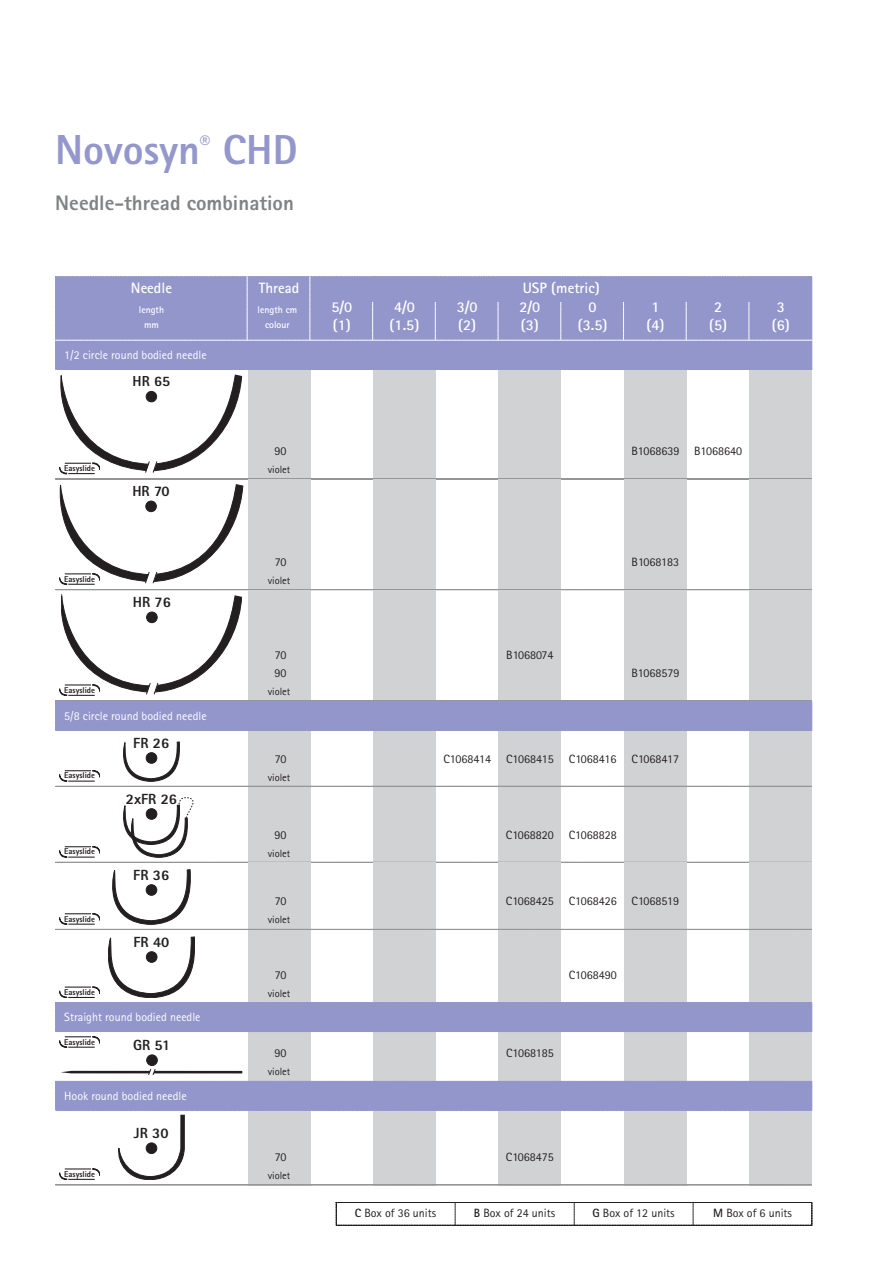
<style>
.page{position:relative;width:893px;height:1263px;background:#fff}
.page>*{position:absolute;margin:0;border:0;box-sizing:border-box;transform-origin:0 0}
.t1{font:800 42px "Rotis Sans Serif Pro";color:#9497cb}
.t2{font:800 21px "Rotis Sans Serif Pro";color:#808285}
.t3{font:700 15px/18px "Rotis Sans Serif Pro";color:#fff;text-align:center}
.t4{font:800 14.7px "Rotis Sans Serif";color:#231f20}
.t5{font:800 14.4px "Rotis Sans Serif";color:#231f20}
.t6{font:12px "Rotis Sans Serif Pro";color:#231f20}
.t7{font:12px "Rotis Sans Serif Pro";color:#fff}
.t8{font:10.5px "Rotis Sans Serif Pro";color:#231f20}
.t9{font:700 9.75px/15px "Rotis Sans Serif Pro";color:#fff;text-align:center}
.t10{font:800 8.4px "Rotis Sans Serif";color:#231f20}
.s1{font-weight:700}
</style>
<div class="page">
<div style="left:336px;top:1202px;width:476px;height:23px;border:1px dashed #231f20"></div>
<svg style="left:455px;top:1202px;width:1px;height:23px"></svg>
<svg style="left:574px;top:1202px;width:1px;height:23px"></svg>
<svg style="left:693px;top:1202px;width:1px;height:23px"></svg>
<div style="left:56px;top:341px;width:755px;height:28px;background:#9396ca"></div>
<div style="left:55px;top:340px;width:757px;height:30px;border:1px dashed #9497cb"></div>
<div style="left:55px;top:276px;width:757px;height:65px;background:#9396ca"></div>
<svg style="left:56px;top:374px;width:756px;height:327px"></svg>
<div style="left:248px;top:701px;width:62px;height:86px;background:#d1d2d4"></div>
<div style="left:373px;top:701px;width:63px;height:86px;background:#d1d2d4"></div>
<div style="left:499px;top:701px;width:62px;height:86px;background:#d1d2d4"></div>
<div style="left:624px;top:701px;width:63px;height:86px;background:#d1d2d4"></div>
<div style="left:749px;top:701px;width:63px;height:86px;background:#d1d2d4"></div>
<div style="left:56px;top:702px;width:755px;height:28px;background:#9396ca"></div>
<div style="left:55px;top:701px;width:757px;height:30px;border:1px dashed #9497cb"></div>
<svg style="left:56px;top:742px;width:756px;height:45px"></svg>
<div style="left:248px;top:787px;width:62px;height:76px;background:#d1d2d4"></div>
<div style="left:373px;top:787px;width:63px;height:76px;background:#d1d2d4"></div>
<div style="left:499px;top:787px;width:62px;height:76px;background:#d1d2d4"></div>
<div style="left:624px;top:787px;width:63px;height:76px;background:#d1d2d4"></div>
<div style="left:749px;top:787px;width:63px;height:76px;background:#d1d2d4"></div>
<svg style="left:56px;top:797px;width:756px;height:66px"></svg>
<div style="left:248px;top:863px;width:62px;height:67px;background:#d1d2d4"></div>
<div style="left:373px;top:863px;width:63px;height:67px;background:#d1d2d4"></div>
<div style="left:499px;top:863px;width:62px;height:67px;background:#d1d2d4"></div>
<div style="left:624px;top:863px;width:63px;height:67px;background:#d1d2d4"></div>
<div style="left:749px;top:863px;width:63px;height:67px;background:#d1d2d4"></div>
<svg style="left:56px;top:869px;width:756px;height:61px"></svg>
<div style="left:248px;top:930px;width:62px;height:72px;background:#d1d2d4"></div>
<div style="left:373px;top:930px;width:63px;height:72px;background:#d1d2d4"></div>
<div style="left:499px;top:930px;width:62px;height:72px;background:#d1d2d4"></div>
<div style="left:624px;top:930px;width:63px;height:72px;background:#d1d2d4"></div>
<div style="left:749px;top:930px;width:63px;height:72px;background:#d1d2d4"></div>
<svg style="left:108px;top:937px;width:87px;height:61px"></svg>
<svg style="left:60px;top:986px;width:40px;height:12px"></svg>
<div style="left:248px;top:1002px;width:62px;height:79px;background:#d1d2d4"></div>
<div style="left:373px;top:1002px;width:63px;height:79px;background:#d1d2d4"></div>
<div style="left:499px;top:1002px;width:62px;height:79px;background:#d1d2d4"></div>
<div style="left:624px;top:1002px;width:63px;height:79px;background:#d1d2d4"></div>
<div style="left:749px;top:1002px;width:63px;height:79px;background:#d1d2d4"></div>
<div style="left:147px;top:1055px;width:10px;height:10px;background:#231f20;border-radius:50%"></div>
<div style="left:147px;top:1055px;width:10px;height:10px;border:1px solid #231f20;border-radius:50%"></div>
<svg style="left:61px;top:1069px;width:181px;height:6px"></svg>
<div style="left:56px;top:1003px;width:755px;height:28px;background:#9396ca"></div>
<div style="left:55px;top:1002px;width:757px;height:30px;border:1px dashed #9497cb"></div>
<svg style="left:60px;top:1036px;width:40px;height:12px"></svg>
<div style="left:248px;top:1081px;width:62px;height:104px;background:#d1d2d4"></div>
<div style="left:373px;top:1081px;width:63px;height:104px;background:#d1d2d4"></div>
<div style="left:499px;top:1081px;width:62px;height:104px;background:#d1d2d4"></div>
<div style="left:624px;top:1081px;width:63px;height:104px;background:#d1d2d4"></div>
<div style="left:749px;top:1081px;width:63px;height:104px;background:#d1d2d4"></div>
<div style="left:56px;top:1082px;width:755px;height:27px;background:#9396ca"></div>
<div style="left:55px;top:1081px;width:757px;height:30px;border:1px dashed #9497cb"></div>
<svg style="left:56px;top:1115px;width:756px;height:70px"></svg>
<h1 class="t1" style="left:55px;top:135px;width:244px">Novosyn<sup>®</sup> CHD</h1>
<h2 class="t2" style="left:55px;top:196px;width:240px">Needle-thread combination</h2>
<p class="t3" style="left:131px;top:281px;width:43px">Needle</p>
<p class="t3" style="left:259px;top:281px;width:42px">Thread</p>
<p class="t3" style="left:523px;top:281px;width:79px">USP (metric)</p>
<p class="t9" style="left:139px;top:304px;width:27px">length mm</p>
<p class="t9" style="left:258px;top:304px;width:41px">length cm colour</p>
<p class="t3" style="left:331px;top:300px;width:22px;text-align:left">5/0 (1)</p>
<p class="t3" style="left:390px;top:300px;width:31px;text-align:left">4/0 (1.5)</p>
<p class="t3" style="left:457px;top:300px;width:22px;text-align:left">3/0 (2)</p>
<p class="t3" style="left:519px;top:300px;width:22px;text-align:left">2/0 (3)</p>
<p class="t3" style="left:578px;top:300px;width:31px">0 (3.5)</p>
<p class="t3" style="left:646px;top:300px;width:20px">1 (4)</p>
<p class="t3" style="left:709px;top:300px;width:20px">2 (5)</p>
<p class="t7" style="left:64px;top:351px;width:144px">1/2 circle round bodied needle</p>
<p class="t5" style="left:133px;top:376px;width:39px">HR 65</p>
<p class="t10" style="left:64px;top:465px;width:32px">Easyslide</p>
<p class="t10" style="left:64px;top:576px;width:32px">Easyslide</p>
<p class="t10" style="left:64px;top:687px;width:32px">Easyslide</p>
<p class="t4" style="left:132px;top:486px;width:39px">HR 70</p>
<p class="t4" style="left:133px;top:597px;width:40px">HR 76</p>
<p class="t7" style="left:64px;top:712px;width:144px">5/8 circle round bodied needle</p>
<p class="t10" style="left:64px;top:773px;width:32px">Easyslide</p>
<p class="t10" style="left:64px;top:849px;width:32px">Easyslide</p>
<p class="t10" style="left:64px;top:916px;width:32px">Easyslide</p>
<p class="t10" style="left:64px;top:989px;width:32px">Easyslide</p>
<p class="t4" style="left:133px;top:737px;width:37px">FR 26</p>
<p class="t4" style="left:126px;top:793px;width:53px">2xFR 26</p>
<p class="t4" style="left:133px;top:869px;width:37px">FR 36</p>
<p class="t4" style="left:133px;top:936px;width:37px">FR 40</p>
<p class="t7" style="left:64px;top:1013px;width:138px">Straight round bodied needle</p>
<p class="t10" style="left:64px;top:1039px;width:32px">Easyslide</p>
<p class="t4" style="left:133px;top:1040px;width:39px">GR 51</p>
<p class="t7" style="left:64px;top:1091px;width:124px">Hook round bodied needle</p>
<p class="t10" style="left:64px;top:1171px;width:32px">Easyslide</p>
<p class="t4" style="left:134px;top:1128px;width:36px">JR 30</p>
<p class="t6" style="left:275px;top:447px;width:13px">90</p>
<p class="t6" style="left:631px;top:447px;width:112px">B1068639 B1068640</p>
<p class="t8" style="left:268px;top:466px;width:24px">violet</p>
<p class="t6" style="left:275px;top:557px;width:13px">70</p>
<p class="t6" style="left:632px;top:557px;width:49px">B1068183</p>
<p class="t8" style="left:268px;top:576px;width:24px">violet</p>
<p class="t6" style="left:275px;top:651px;width:13px">70</p>
<p class="t6" style="left:506px;top:651px;width:49px">B1068074</p>
<p class="t6" style="left:275px;top:669px;width:13px">90</p>
<p class="t8" style="left:268px;top:688px;width:24px">violet</p>
<p class="t6" style="left:631px;top:669px;width:49px">B1068579</p>
<p class="t6" style="left:275px;top:754px;width:13px">70</p>
<p class="t6" style="left:443px;top:754px;width:49px">C1068414</p>
<p class="t6" style="left:506px;top:754px;width:49px">C1068415</p>
<p class="t6" style="left:569px;top:754px;width:49px">C1068416</p>
<p class="t6" style="left:632px;top:754px;width:49px">C1068417</p>
<p class="t8" style="left:268px;top:773px;width:24px">violet</p>
<p class="t6" style="left:275px;top:830px;width:13px">90</p>
<p class="t6" style="left:506px;top:830px;width:112px">C1068820 C1068828</p>
<p class="t8" style="left:268px;top:849px;width:24px">violet</p>
<p class="t6" style="left:275px;top:897px;width:13px">70</p>
<p class="t6" style="left:506px;top:897px;width:175px">C1068425 C1068426 C1068519</p>
<p class="t8" style="left:268px;top:916px;width:24px">violet</p>
<p class="t6" style="left:275px;top:971px;width:13px">70</p>
<p class="t6" style="left:569px;top:971px;width:49px">C1068490</p>
<p class="t8" style="left:268px;top:990px;width:24px">violet</p>
<p class="t6" style="left:275px;top:1049px;width:13px">90</p>
<p class="t6" style="left:506px;top:1049px;width:49px">C1068185</p>
<p class="t8" style="left:268px;top:1068px;width:24px">violet</p>
<p class="t6" style="left:275px;top:1152px;width:13px">70</p>
<p class="t6" style="left:506px;top:1152px;width:49px">C1068475</p>
<p class="t8" style="left:268px;top:1171px;width:24px">violet</p>
<p class="t3" style="left:772px;top:300px;width:20px">3 (6)</p>
<p class="t6" style="left:355px;top:1209px;width:83px"><span class="s1">C</span> Box of 36 units</p>
<p class="t6" style="left:474px;top:1209px;width:83px"><span class="s1">B</span> Box of 24 units</p>
<p class="t6" style="left:592px;top:1209px;width:84px"><span class="s1">G</span> Box of 12 units</p>
<p class="t6" style="left:713px;top:1209px;width:80px"><span class="s1">M</span> Box of 6 units</p>
</div>
